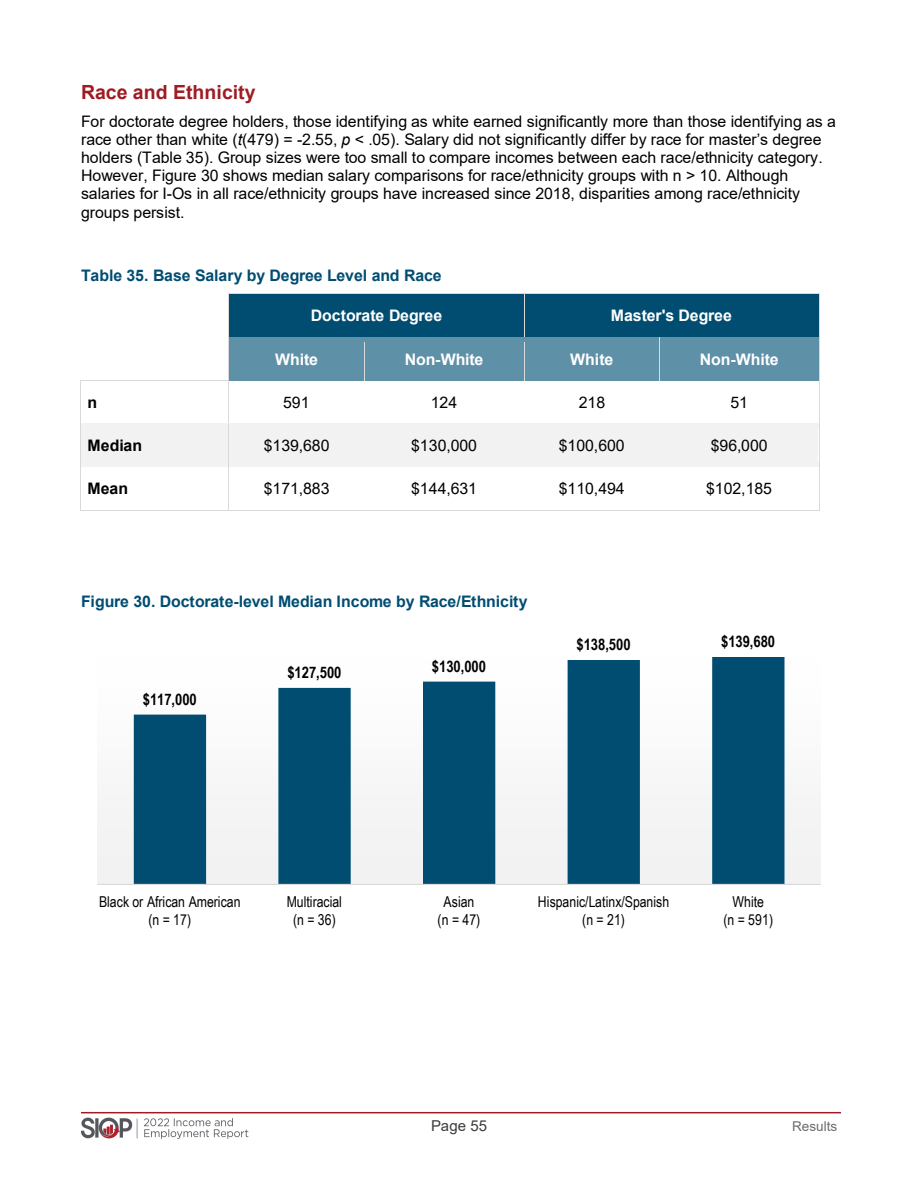
<style>
.page{position:relative;width:918px;height:1188px;background:#fff}
.page>*{position:absolute;margin:0;border:0;box-sizing:border-box;transform-origin:0 0}
.t1{font:700 19.5px "Arial";color:#9e1c24}
.t2{font:15.9px/18.1px "Arial";letter-spacing:-.01em;color:#000}
.t3{font:700 15.9px "Arial";letter-spacing:-.005em;color:#004d71}
.t4{font:700 15.9px "Arial";letter-spacing:-.005em;color:#fff}
.t5{font:700 15.9px "Arial Narrow";letter-spacing:-.005em;color:#000}
.t6{font:700 15.9px "Arial";letter-spacing:-.005em;color:#000}
.t7{font:15px/17.2px "Arial Narrow";letter-spacing:.005em;color:#000;text-align:center}
.t8{font:15px "Arial";letter-spacing:.005em;color:#3c3c3c}
.t9{font:13.5px "Arial";color:#6c6c6c}
.s1{font-style:italic}
</style>
<div class="page">
<hr style="left:81px;top:1112px;width:760px;height:1px;background:#9e1c24">
<img style="left:81px;top:1117px;width:168px;height:22px">
<div style="left:229px;top:294px;width:295px;height:43px;background:#004d71"></div>
<div style="left:525px;top:294px;width:293px;height:43px;background:#004d71"></div>
<hr style="left:229px;top:293px;width:295px;height:1px;background:#d9d9d9">
<hr style="left:525px;top:293px;width:294px;height:1px;background:#d9d9d9">
<hr style="left:525px;top:294px;width:294px;height:4px;background:#004d71">
<hr style="left:229px;top:298px;width:1px;height:39px;background:#d9d9d9">
<div style="left:524px;top:332px;width:295px;height:5px;background:#004d71"></div>
<hr style="left:524px;top:298px;width:1px;height:39px;background:#d9d9d9">
<hr style="left:819px;top:298px;width:1px;height:39px;background:#d9d9d9">
<div style="left:229px;top:338px;width:135px;height:43px;background:#5e90a8"></div>
<div style="left:364px;top:338px;width:160px;height:43px;background:#5e90a8"></div>
<div style="left:525px;top:338px;width:134px;height:43px;background:#5e90a8"></div>
<div style="left:660px;top:338px;width:158px;height:43px;background:#5e90a8"></div>
<hr style="left:229px;top:337px;width:135px;height:1px;background:#d9d9d9">
<hr style="left:364px;top:337px;width:160px;height:1px;background:#d9d9d9">
<hr style="left:525px;top:337px;width:134px;height:1px;background:#d9d9d9">
<hr style="left:660px;top:337px;width:159px;height:1px;background:#d9d9d9">
<hr style="left:660px;top:338px;width:159px;height:4px;background:#5e90a8">
<hr style="left:229px;top:342px;width:1px;height:39px;background:#d9d9d9">
<hr style="left:364px;top:342px;width:1px;height:39px;background:#d9d9d9">
<hr style="left:524px;top:342px;width:1px;height:39px;background:#d9d9d9">
<div style="left:659px;top:376px;width:160px;height:5px;background:#5e90a8"></div>
<hr style="left:659px;top:342px;width:1px;height:39px;background:#d9d9d9">
<hr style="left:819px;top:342px;width:1px;height:39px;background:#d9d9d9">
<hr style="left:82px;top:381px;width:147px;height:1px;background:#d9d9d9">
<hr style="left:81px;top:386px;width:1px;height:38px;background:#d9d9d9">
<hr style="left:229px;top:386px;width:1px;height:38px;background:#d9d9d9">
<hr style="left:819px;top:386px;width:1px;height:38px;background:#d9d9d9">
<div style="left:81px;top:424px;width:148px;height:43px;background:#f2f2f2"></div>
<div style="left:229px;top:424px;width:135px;height:43px;background:#f2f2f2"></div>
<div style="left:364px;top:424px;width:160px;height:43px;background:#f2f2f2"></div>
<div style="left:524px;top:424px;width:135px;height:43px;background:#f2f2f2"></div>
<div style="left:659px;top:424px;width:159px;height:43px;background:#f2f2f2"></div>
<div style="left:659px;top:424px;width:160px;height:5px;background:#f2f2f2"></div>
<hr style="left:81px;top:429px;width:1px;height:38px;background:#d9d9d9">
<hr style="left:229px;top:429px;width:1px;height:38px;background:#d9d9d9">
<hr style="left:659px;top:463px;width:160px;height:4px;background:#f2f2f2">
<hr style="left:819px;top:429px;width:1px;height:38px;background:#d9d9d9">
<hr style="left:81px;top:472px;width:1px;height:38px;background:#d9d9d9">
<hr style="left:81px;top:510px;width:148px;height:1px;background:#d9d9d9">
<hr style="left:229px;top:472px;width:1px;height:38px;background:#d9d9d9">
<hr style="left:229px;top:510px;width:135px;height:1px;background:#d9d9d9">
<hr style="left:364px;top:510px;width:160px;height:1px;background:#d9d9d9">
<hr style="left:524px;top:510px;width:135px;height:1px;background:#d9d9d9">
<hr style="left:659px;top:510px;width:160px;height:1px;background:#d9d9d9">
<hr style="left:819px;top:472px;width:1px;height:38px;background:#d9d9d9">
<div style="left:98px;top:631px;width:722px;height:253px;background:linear-gradient(to right,#fff,#fdfefe)"></div>
<svg style="left:134px;top:657px;width:650px;height:227px"></svg>
<hr style="left:98px;top:884px;width:722px;height:1px;background:#d9d9d9">
<p class="t1" style="left:81px;top:79px;width:176px">Race and Ethnicity</p>
<p class="t2" style="left:81px;top:112px;width:756px">For doctorate degree holders, those identifying as white earned significantly more than those identifying as a race other than white (<span class="s1">t</span>(479) = -2.55, <span class="s1">p</span> &lt; .05). Salary did not significantly differ by race for master’s degree holders (Table 35). Group sizes were too small to compare incomes between each race/ethnicity category.<br>However, Figure 30 shows median salary comparisons for race/ethnicity groups with n &gt; 10. Although salaries for I-Os in all race/ethnicity groups have increased since 2018, disparities among race/ethnicity groups persist.</p>
<p class="t3" style="left:81px;top:264px;width:362px">Table 35. Base Salary by Degree Level and Race</p>
<p class="t4" style="left:311px;top:305px;width:133px">Doctorate Degree</p>
<p class="t4" style="left:611px;top:305px;width:123px">Master's Degree</p>
<p class="t4" style="left:275px;top:348px;width:45px">White</p>
<p class="t4" style="left:405px;top:348px;width:80px">Non-White</p>
<p class="t4" style="left:570px;top:348px;width:45px">White</p>
<p class="t4" style="left:700px;top:348px;width:80px">Non-White</p>
<p class="t6" style="left:88px;top:392px;width:11px">n</p>
<p class="t2" style="left:283px;top:394px;width:28px">591</p>
<p class="t2" style="left:431px;top:394px;width:28px">124</p>
<p class="t2" style="left:579px;top:394px;width:28px">218</p>
<p class="t2" style="left:731px;top:394px;width:19px">51</p>
<p class="t6" style="left:88px;top:434px;width:56px">Median</p>
<p class="t2" style="left:264px;top:436px;width:67px">$139,680</p>
<p class="t2" style="left:411px;top:436px;width:67px">$130,000</p>
<p class="t2" style="left:559px;top:436px;width:67px">$100,600</p>
<p class="t2" style="left:711px;top:436px;width:59px">$96,000</p>
<p class="t6" style="left:88px;top:477px;width:42px">Mean</p>
<p class="t2" style="left:264px;top:479px;width:67px">$171,883</p>
<p class="t2" style="left:411px;top:479px;width:67px">$144,631</p>
<p class="t2" style="left:559px;top:479px;width:67px">$110,494</p>
<p class="t2" style="left:706px;top:479px;width:67px">$102,185</p>
<p class="t3" style="left:81px;top:590px;width:448px">Figure 30. Doctorate-level Median Income by Race/Ethnicity</p>
<p class="t5" style="left:143px;top:687px;width:56px">$117,000</p>
<p class="t5" style="left:287px;top:660px;width:56px">$127,500</p>
<p class="t5" style="left:432px;top:654px;width:56px">$130,000</p>
<p class="t5" style="left:577px;top:632px;width:56px">$138,500</p>
<p class="t5" style="left:721px;top:629px;width:56px">$139,680</p>
<p class="t7" style="left:99px;top:893px;width:143px">Black or African American (n = 17)</p>
<p class="t7" style="left:287px;top:893px;width:57px">Multiracial (n = 36)</p>
<p class="t7" style="left:438px;top:893px;width:44px">Asian (n = 47)</p>
<p class="t7" style="left:538px;top:893px;width:133px">Hispanic/Latinx/Spanish (n = 21)</p>
<p class="t7" style="left:723px;top:893px;width:51px">White<br>(n = 591)</p>
<p class="t8" style="left:431px;top:1115px;width:58px">Page 55</p>
<p class="t9" style="left:792px;top:1117px;width:47px">Results</p>
</div>
